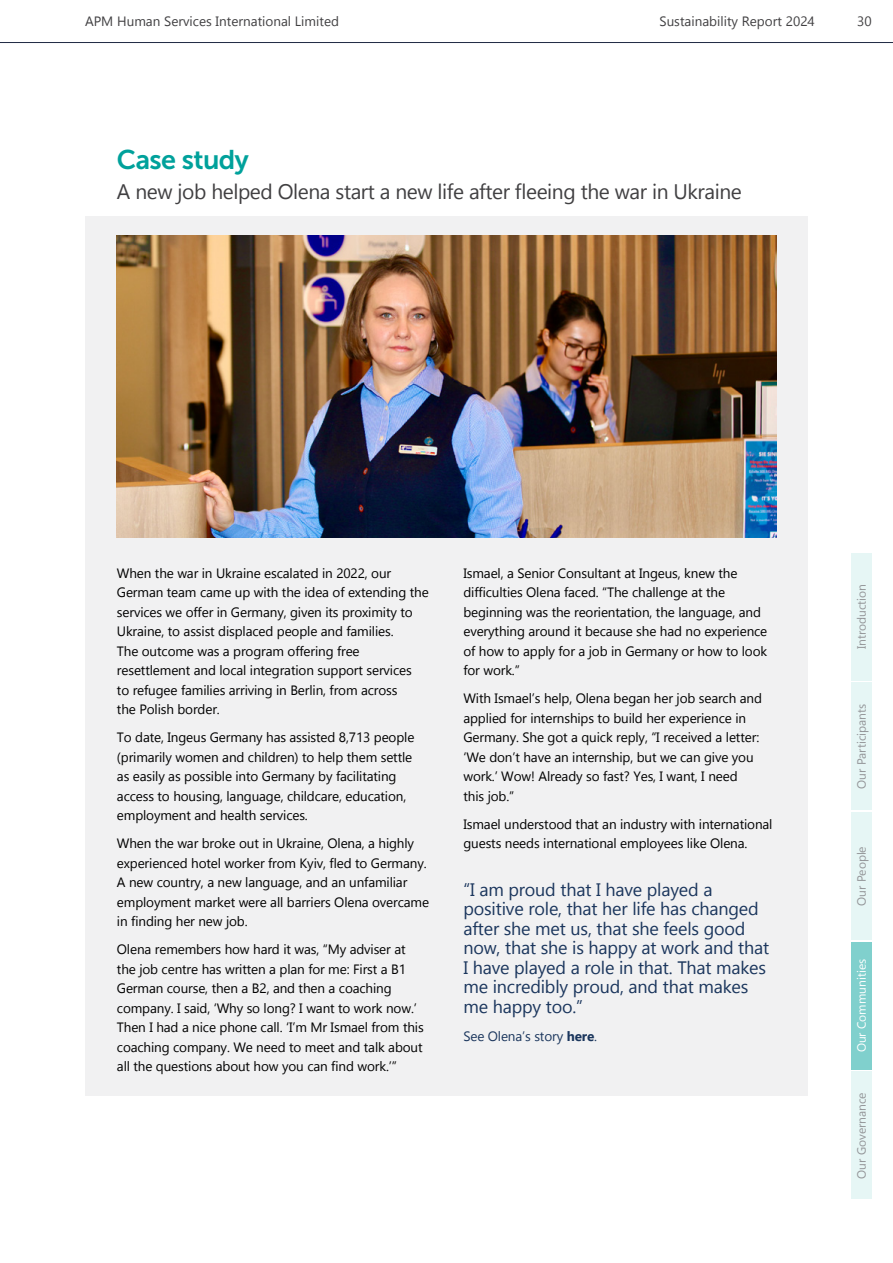
<style>
.page{position:relative;width:893px;height:1263px;background:#fff}
.page>*{position:absolute;margin:0;border:0;box-sizing:border-box;transform-origin:0 0}
.t1{font:27px "Museo Sans 700";letter-spacing:-.02em;color:#00a19b}
.t2{font:21px "Gadugi";letter-spacing:-.02em;color:#414042}
.t3{font:18px/19.5px "Gadugi";letter-spacing:-.01em;color:#1b365d}
.t4{font:13.5px/19.5px "Gadugi";letter-spacing:-.01em;color:#000}
.t5{font:13.5px "Gadugi";color:#414042}
.t6{font:13.5px "Gadugi";letter-spacing:-.01em;color:#1b365d}
.t7{font:12px "Gadugi";color:#939598}
.t8{font:12px "Gadugi";color:#fff}
.s1{font-weight:700}
</style>
<div class="page">
<hr style="left:0;top:42px;width:893px;height:1px;background:#202a44">
<div style="left:851px;top:1071px;width:21px;height:128px;background:#e6f6f5"></div>
<div style="left:851px;top:812px;width:21px;height:128px;background:#e6f6f5"></div>
<div style="left:851px;top:553px;width:21px;height:127px;background:#e6f6f5"></div>
<div style="left:851px;top:682px;width:21px;height:128px;background:#e6f6f5"></div>
<div style="left:851px;top:942px;width:21px;height:127px;background:#80d0cd"></div>
<div style="left:85px;top:217px;width:723px;height:879px;background:#f1f1f2"></div>
<img style="left:117px;top:235px;width:659px;height:303px">
<p class="t5" style="left:85px;top:13px;width:255px">APM Human Services International Limited</p>
<p class="t5" style="left:659px;top:13px;width:157px">Sustainability Report 2024</p>
<p class="t5" style="left:857px;top:13px;width:16px">30</p>
<h1 class="t1" style="left:117px;top:145px;width:134px">Case study</h1>
<h2 class="t2" style="left:117px;top:179px;width:626px">A new job helped Olena start a new life after fleeing the war in Ukraine</h2>
<p class="t4" style="left:117px;top:563px;width:313px">When the war in Ukraine escalated in 2022, our German team came up with the idea of extending the services we offer in Germany, given its proximity to Ukraine, to assist displaced people and families.<br>The outcome was a program offering free resettlement and local integration support services<br>to refugee families arriving in Berlin, from across<br>the Polish border.</p>
<p class="t4" style="left:117px;top:728px;width:299px">To date, Ingeus Germany has assisted 8,713 people (primarily women and children) to help them settle as easily as possible into Germany by facilitating access to housing, language, childcare, education, employment and health services.</p>
<p class="t4" style="left:117px;top:834px;width:314px">When the war broke out in Ukraine, Olena, a highly experienced hotel worker from Kyiv, fled to Germany.<br>A new country, a new language, and an unfamiliar employment market were all barriers Olena overcame in finding her new job.</p>
<p class="t4" style="left:117px;top:940px;width:308px">Olena remembers how hard it was, “My adviser at the job centre has written a plan for me: First a B1<br>German course, then a B2, and then a coaching company. I said, ‘Why so long? I want to work now.’ Then I had a nice phone call. ‘I’m Mr Ismael from this coaching company. We need to meet and talk about all the questions about how you can find work.’”</p>
<p class="t4" style="left:463px;top:563px;width:305px">Ismael, a Senior Consultant at Ingeus, knew the difficulties Olena faced. “The challenge at the beginning was the reorientation, the language, and everything around it because she had no experience of how to apply for a job in Germany or how to look for work.”</p>
<p class="t4" style="left:463px;top:689px;width:300px">With Ismael’s help, Olena began her job search and applied for internships to build her experience in Germany. She got a quick reply, “I received a letter: ‘We don’t have an internship, but we can give you work.’ Wow! Already so fast? Yes, I want, I need<br>this job.”</p>
<p class="t4" style="left:463px;top:814px;width:311px">Ismael understood that an industry with international guests needs international employees like Olena.</p>
<h3 class="t3" style="left:463px;top:880px;width:307px">“I am proud that I have played a positive role, that her life has changed after she met us, that she feels good now, that she is happy at work and that<br>I have played a role in that. That makes me incredibly proud, and that makes me happy too.”</h3>
<p class="t6" style="left:463px;top:1028px;width:135px">See Olena’s story <span class="s1">here</span>.</p>
<p class="t7" style="left:854px;top:649px;width:67px;rotate:-90deg">Introduction</p>
<p class="t7" style="left:854px;top:789px;width:86px;rotate:-90deg">Our Participants</p>
<p class="t7" style="left:854px;top:906px;width:61px;rotate:-90deg">Our People</p>
<p class="t8" style="left:854px;top:1052px;width:95px;rotate:-90deg">Our Communities</p>
<p class="t7" style="left:854px;top:1178px;width:88px;rotate:-90deg">Our Governance</p>
</div>
